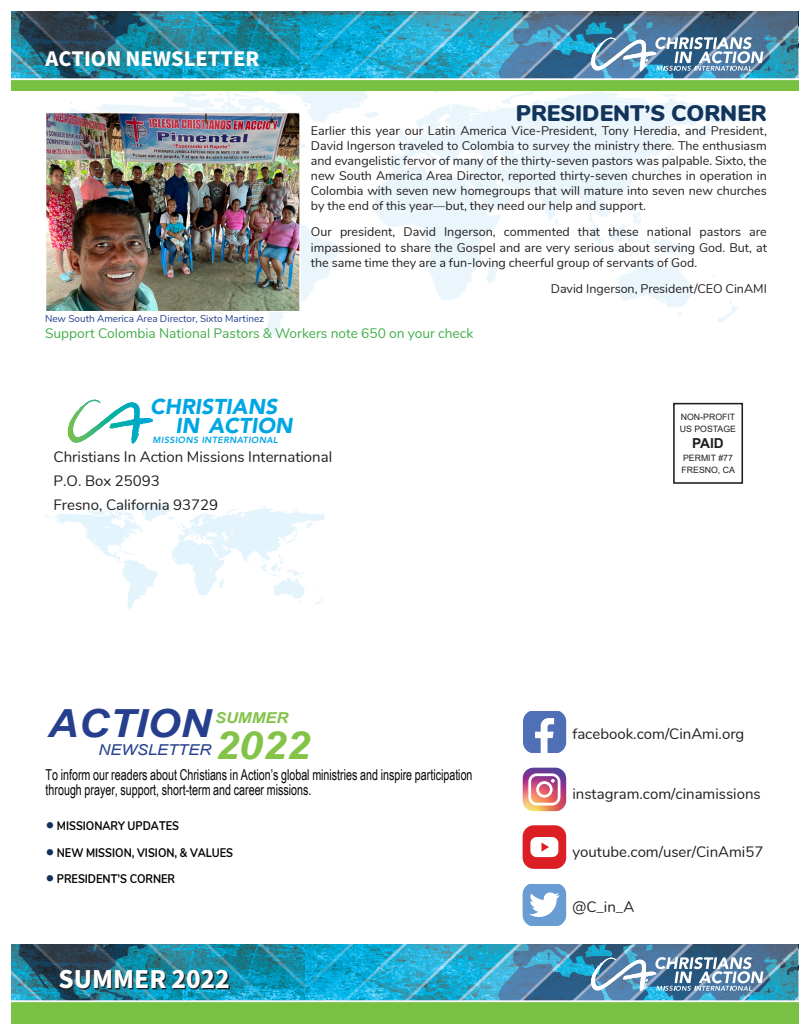
<style>
.page{position:relative;width:810px;height:1035px;background:#fff}
.page>*{position:absolute;margin:0;border:0;box-sizing:border-box;transform-origin:0 0}
.t1{font:italic 700 38.75px "Arial";color:#253f8e;scale:1.1 1}
.t2{font:italic 700 38.75px "Arial";color:#83c348;scale:1.1 1}
.No_Spacing{font:700 27.5px "Source Sans Pro";color:#fff}
.t3{font:900 22.5px "Nunito";color:#12335a}
.t4{font:700 22.5px "Source Sans Pro";color:#fff}
.t5{font:italic 900 21.25px/18.5px "Avenir";color:#00a6e4}
.t6{font:15px/23.8px "Nunito";color:#231f20}
.Bullet_points{font:15px/15px "Arial Narrow";color:#040503;scale:.87 1}
.t7{font:italic 15px "Arial";color:#253f8e;scale:1.1 1}
.t8{font:italic 700 15px "Arial";color:#83c348;scale:1.1 1}
.t9{font:13.75px "Nunito";color:#40ae49}
.t10{font:700 13.75px "Arial";color:#231f20}
.t11{font:12.5px/15px "Nunito";color:#231f20;text-align:justify}
.t12{font:700 12.5px "Nunito";color:#040503;scale:.87 1}
.t13{font:10px "Nunito";color:#253f8e}
.t14{font:italic 800 8.88px "Avenir";letter-spacing:.05em;color:#00a6e4}
.t15{font:8.75px/12.5px "Arial";color:#231f20}
.s1{font-weight:400;font-size:17.5px;color:#12335b}
</style>
<div class="page">
<svg style="left:70px;top:90px;width:671px;height:248px"></svg>
<div style="left:11px;top:1002px;width:788px;height:22px;background:#79c142"></div>
<svg style="left:523px;top:711px;width:43px;height:41px"></svg>
<svg style="left:523px;top:884px;width:43px;height:41px"></svg>
<img style="left:11px;top:11px;width:290px;height:79px">
<img style="left:301px;top:11px;width:498px;height:79px">
<svg style="left:591px;top:37px;width:172px;height:34px"></svg>
<img style="left:11px;top:945px;width:294px;height:58px">
<img style="left:305px;top:945px;width:494px;height:58px">
<svg style="left:591px;top:957px;width:172px;height:34px"></svg>
<svg style="left:60px;top:971px;width:170px;height:19px;background:#1e505d"></svg>
<div style="left:523px;top:825px;width:43px;height:44px;background:#dc1f25;border-radius:11px"></div>
<div style="left:530px;top:837px;width:28px;height:20px;background:#fff;border-radius:6px"></div>
<svg style="left:541px;top:842px;width:8px;height:10px"></svg>
<img style="left:523px;top:768px;width:43px;height:43px">
<svg style="left:528px;top:773px;width:32px;height:33px"></svg>
<svg style="left:45px;top:504px;width:280px;height:107px"></svg>
<svg style="left:68px;top:400px;width:85px;height:44px"></svg>
<div style="left:673px;top:403px;width:70px;height:81px;border:2px solid #231f20"></div>
<img style="left:47px;top:114px;width:252px;height:196px">
<div style="left:45px;top:112px;width:256px;height:200px;border:1px solid #fff"></div>
<p class="t4" style="left:45px;top:44px;width:215px">ACTION NEWSLETTER</p>
<p class="t3" style="left:516px;top:96px;width:252px">PRESIDENT’S CORNER</p>
<p class="t11" style="left:311px;top:122px;width:457px">Earlier this year our Latin America Vice-President, Tony Heredia, and President, David Ingerson traveled to Colombia to survey the ministry there. The enthusiasm and evangelistic fervor of many of the thirty-seven pastors was palpable. Sixto, the new South America Area Director, reported thirty-seven churches in operation in Colombia with seven new homegroups that will mature into seven new churches by the end of this year—but, they need our help and support.</p>
<p class="t11" style="left:311px;top:224px;width:458px">Our president, David Ingerson, commented that these national pastors are impassioned to share the Gospel and are very serious about serving God. But, at the same time they are a fun-loving cheerful group of servants of God.</p>
<p class="t11" style="left:551px;top:281px;width:218px">David Ingerson, President/CEO CinAMI</p>
<p class="t13" style="left:45px;top:312px;width:221px">New South America Area Director, Sixto Martinez</p>
<p class="t9" style="left:45px;top:323px;width:430px">Support Colombia National Pastors &amp; Workers note 650 on your check</p>
<h3 class="t5" style="left:176px;top:398px;width:118px;text-indent:-25px">CHRISTIANS<br>IN ACTION</h3>
<p class="t14" style="left:153px;top:435px;width:127px">MISSIONS INTERNATIONAL</p>
<p class="t6" style="left:54px;top:444px;width:280px">Christians In Action Missions International<br>P.O. Box 25093<br>Fresno, California 93729</p>
<p class="t1" style="left:48px;top:698px;width:150px">ACTION</p>
<p class="t7" style="left:99px;top:740px;width:104px">NEWSLETTER</p>
<p class="t8" style="left:215px;top:708px;width:68px">SUMMER</p>
<p class="t2" style="left:215px;top:719px;width:88px">2022</p>
<p class="Bullet_points" style="left:46px;top:767px;width:492px">To inform our readers about Christians in Action’s global ministries and inspire participation through prayer, support, short-term and career missions.</p>
<p class="t12" style="left:46px;top:817px;width:155px"><span class="s1">•</span> MISSIONARY UPDATES</p>
<p class="t12" style="left:46px;top:843px;width:217px"><span class="s1">•</span> NEW MISSION, VISION, &amp; VALUES</p>
<p class="t12" style="left:46px;top:869px;width:150px"><span class="s1">•</span> PRESIDENT’S CORNER</p>
<p class="No_Spacing" style="left:58px;top:960px;width:173px">SUMMER 2022</p>
<p class="t15" style="left:680px;top:410px;width:58px">NON-PROFIT<br>US POSTAGE</p>
<p class="t10" style="left:692px;top:434px;width:33px">PAID</p>
<p class="t15" style="left:682px;top:452px;width:55px">PERMIT #77<br>FRESNO, CA</p>
<p class="t6" style="left:572px;top:721px;width:173px">facebook.com/CinAmi.org</p>
<p class="t6" style="left:572px;top:781px;width:190px">instagram.com/cinamissions</p>
<p class="t6" style="left:572px;top:839px;width:192px">youtube.com/user/CinAmi57</p>
<p class="t6" style="left:572px;top:894px;width:63px">@C_in_A</p>
</div>
